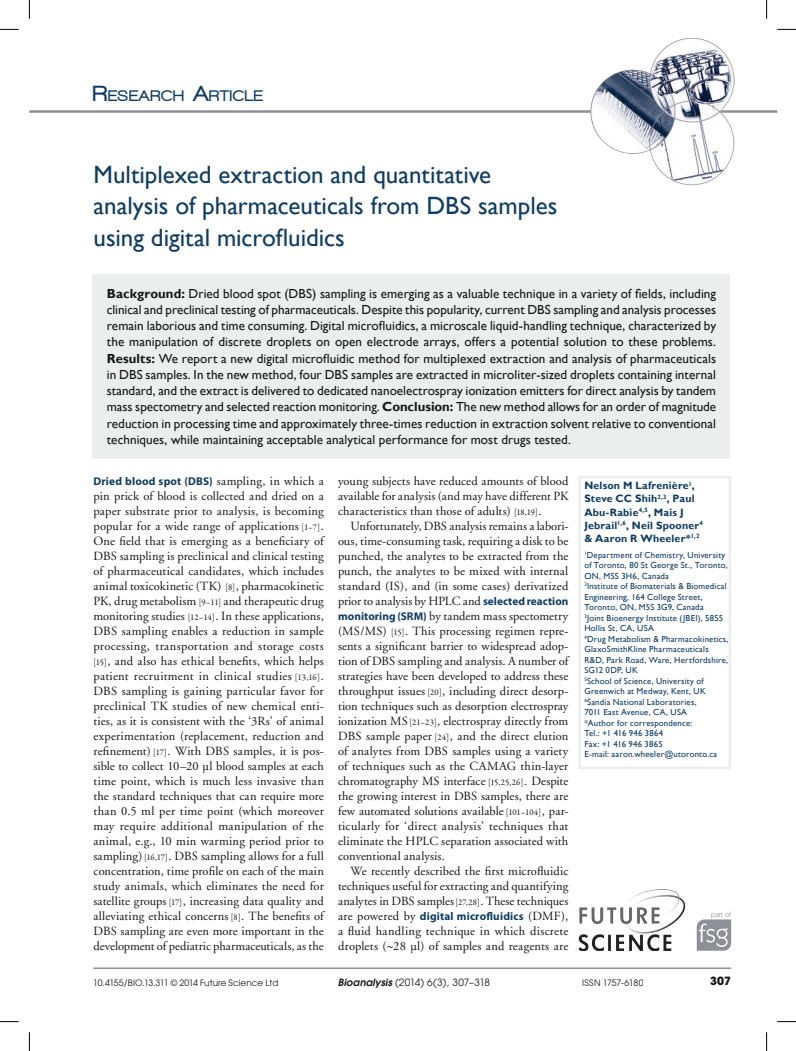
<style>
.page{position:relative;width:796px;height:1051px;background:#fff}
.page>*{position:absolute;margin:0;border:0;box-sizing:border-box;transform-origin:0 0}
.t1{font:25px/31.2px "Gill Sans";color:#103c63}
.t2{font:900 15.75px "Walkway";letter-spacing:.06em;color:#103c63}
.t3{font:13.12px/16.2px "Gill Sans";letter-spacing:.005em;color:#151616;text-align:justify}
.t4{font:12.5px/15px "Adobe Garamond";letter-spacing:.01em;color:#151616;text-align:justify}
.t5{font:700 11.25px "Myriad Pro";letter-spacing:.015em;color:#103c63}
.t6{font:700 11.25px "Avant Garde";color:#151616}
.t7{font:700 10.62px/13.1px "Gill Sans";letter-spacing:.02em;color:#103c63}
.t8{font:10px "Avant Garde";letter-spacing:-.04em;color:#151616}
.t9{font:8.75px/10.5px "Gill Sans";letter-spacing:.02em;color:#103c63}
.t10{font:8.75px "Avant Garde";color:#151616}
.s1{font-size:22.5px}
.s2{font-weight:700}
.s3{font-family:"Adobe Garamond";font-weight:400;font-size:12.5px;color:#151616}
.s4{font-family:"Garamond Premr Pro";font-size:8.75px}
.s5{font-family:"Myriad Pro";font-weight:700;font-size:11.25px;color:#103c63}
.s6{font-weight:600;font-style:italic}
</style>
<div class="page">
<div style="left:93px;top:274px;width:637px;height:185px;background:#eceded"></div>
<div style="left:578px;top:476px;width:153px;height:293px;border:2px solid #eceded"></div>
<hr style="left:93px;top:967px;width:638px;height:2px;background:#8f9097">
<hr style="left:29px;top:110px;width:748px;height:3px;background:#8f9097">
<img style="left:578px;top:889px;width:108px;height:62px">
<svg style="left:697px;top:912px;width:34px;height:39px"></svg>
<img style="left:590px;top:37px;width:144px;height:149px">
<svg style="left:0;top:29px;width:19px;height:1px"></svg>
<svg style="left:777px;top:29px;width:19px;height:1px"></svg>
<svg style="left:0;top:1021px;width:19px;height:1px"></svg>
<svg style="left:777px;top:1021px;width:19px;height:1px"></svg>
<svg style="left:29px;top:0;width:1px;height:19px"></svg>
<svg style="left:29px;top:1032px;width:1px;height:19px"></svg>
<svg style="left:766px;top:0;width:1px;height:19px"></svg>
<svg style="left:766px;top:1032px;width:1px;height:19px"></svg>
<p class="t2" style="left:93px;top:87px;width:171px"><span class="s1">R</span>ESEARCH <span class="s1">A</span>RTICLE</p>
<h1 class="t1" style="left:93px;top:159px;width:465px">Multiplexed extraction and quantitative analysis of pharmaceuticals from DBS samples using digital microfluidics</h1>
<p class="t3" style="left:107px;top:285px;width:611px"><span class="s2">Background:</span> Dried blood spot (DBS) sampling is emerging as a valuable technique in a variety of fields, including clinical and preclinical testing of pharmaceuticals. Despite this popularity, current DBS sampling and analysis processes remain laborious and time consuming. Digital microfluidics, a microscale liquid-handling technique, characterized by the manipulation of discrete droplets on open electrode arrays, offers a potential solution to these problems.<br><span class="s2">Results:</span> We report a new digital microfluidic method for multiplexed extraction and analysis of pharmaceuticals in DBS samples. In the new method, four DBS samples are extracted in microliter-sized droplets containing internal standard, and the extract is delivered to dedicated nanoelectrospray ionization emitters for direct analysis by tandem mass spectometry and selected reaction monitoring. <span class="s2">Conclusion:</span> The new method allows for an order of magnitude reduction in processing time and approximately three-times reduction in extraction solvent relative to conventional techniques, while maintaining acceptable analytical performance for most drugs tested.</p>
<p class="t7" style="left:584px;top:479px;width:120px">Nelson M Lafrenière<sup>1</sup>,<br>Steve CC Shih<sup>2,3</sup>, Paul<br>Abu-Rabie<sup>4,5</sup>, Mais J<br>Jebrail<sup>1,6</sup>, Neil Spooner<sup>4 </sup>&amp; Aaron R Wheeler*<sup>1,2</sup></p>
<p class="t9" style="left:584px;top:550px;width:146px"><sup>1</sup>Department of Chemistry, University of Toronto, 80 St George St., Toronto,<br>ON, M5S 3H6, Canada<br><sup>2</sup>Institute of Biomaterials &amp; Biomedical<br>Engineering, 164 College Street,<br>Toronto, ON, M5S 3G9, Canada<br><sup>3</sup>Joint Bioenergy Institute (JBEI), 5855<br>Hollis St, CA, USA<br><sup>4</sup>Drug Metabolism &amp; Pharmacokinetics,<br>GlaxoSmithKline Pharmaceuticals<br>R&amp;D, Park Road, Ware, Hertfordshire,<br>SG12 0DP, UK<br><sup>5</sup>School of Science, University of<br>Greenwich at Medway, Kent, UK<br><sup>6</sup>Sandia National Laboratories,<br>7011 East Avenue, CA, USA<br>*Author for correspondence:<br>Tel.: +1 416 946 3864<br>Fax: +1 416 946 3865<br>E-mail: aaron.wheeler@utoronto.ca</p>
<p class="t5" style="left:93px;top:474px;width:232px">Dried blood spot (DBS) <span class="s3">sampling, in which a</span></p>
<p class="t4" style="left:93px;top:489px;width:232px">pin prick of blood is collected and dried on a paper substrate prior to analysis, is becoming popular for a wide range of applications <span class="s4">[1–7]</span>.<br>One field that is emerging as a beneficiary of DBS sampling is preclinical and clinical testing of pharmaceutical candidates, which includes animal toxicokinetic (TK) <span class="s4">[8]</span>, pharmacokinetic PK, drug metabolism <span class="s4">[9–11]</span> and therapeutic drug monitoring studies <span class="s4">[12–14]</span>. In these applications, DBS sampling enables a reduction in sample processing, transportation and storage costs <span class="s4">[15]</span>, and also has ethical benefits, which helps patient recruitment in clinical studies <span class="s4">[13,16]</span>.<br>DBS sampling is gaining particular favor for preclinical TK studies of new chemical enti&shy;ties, as it is consistent with the ‘3Rs’ of animal experimentation (replacement, reduction and refinement) <span class="s4">[17]</span>. With DBS samples, it is pos&shy;sible to collect 10–20 µl blood samples at each time point, which is much less invasive than the standard techniques that can require more than 0.5 ml per time point (which moreover may require additional manipulation of the animal, e.g., 10 min warming period prior to sampling) <span class="s4">[16,17]</span>. DBS sampling allows for a full concentration, time profile on each of the main study animals, which eliminates the need for satellite groups <span class="s4">[17]</span>, increasing data quality and alleviating ethical concerns <span class="s4">[8]</span>. The benefits of DBS sampling are even more important in the development of pediatric pharmaceuticals, as the</p>
<p class="t4" style="left:338px;top:474px;width:232px">young subjects have reduced amounts of blood available for analysis (and may have different PK characteristics than those of adults) <span class="s4">[18,19]</span>.</p>
<p class="t4" style="left:338px;top:519px;width:232px;text-indent:12px">Unfortunately, DBS analysis remains a labori&shy;ous, time-consuming task, requiring a disk to be punched, the analytes to be extracted from the punch, the analytes to be mixed with internal standard (IS), and (in some cases) derivatized prior to analysis by HPLC and <span class="s5">selected reaction monitoring (SRM)</span> by tandem mass spectometry (MS/MS) <span class="s4">[15]</span>. This processing regimen repre&shy;sents a significant barrier to widespread adop&shy;tion of DBS sampling and analysis. A number of strategies have been developed to address these throughput issues <span class="s4">[20]</span>, including direct desorp&shy;tion techniques such as desorption electrospray ionization MS <span class="s4">[21–23]</span>, electrospray directly from DBS sample paper <span class="s4">[24]</span>, and the direct elution of analytes from DBS samples using a variety of techniques such as the CAMAG thin-layer chromatography MS interface <span class="s4">[15,25,26]</span>. Despite the growing interest in DBS samples, there are few automated solutions available <span class="s4">[101–104]</span>, par&shy;ticularly for ‘direct analysis’ techniques that eliminate the HPLC separation associated with conventional analysis.</p>
<p class="t4" style="left:338px;top:864px;width:232px;text-indent:12px">We recently described the first microfluidic techniques useful for extracting and quantifying analytes in DBS samples <span class="s4">[27,28]</span>. These techniques</p>
<p class="t5" style="left:338px;top:909px;width:232px"><span class="s3">are powered by</span> digital microfluidics <span class="s3">(DMF),</span></p>
<p class="t4" style="left:338px;top:924px;width:232px">a fluid handling technique in which discrete droplets ( 28 µl) of samples and reagents are</p>
<p class="t10" style="left:93px;top:977px;width:187px">10.4155/BIO.13.311 © 2014 Future Science Ltd</p>
<p class="t8" style="left:338px;top:977px;width:154px"><span class="s6">Bioanalysis</span> (2014) 6(3), 307–318</p>
<p class="t10" style="left:582px;top:977px;width:63px">ISSN 1757-6180</p>
<p class="t6" style="left:710px;top:973px;width:22px">307</p>
</div>
